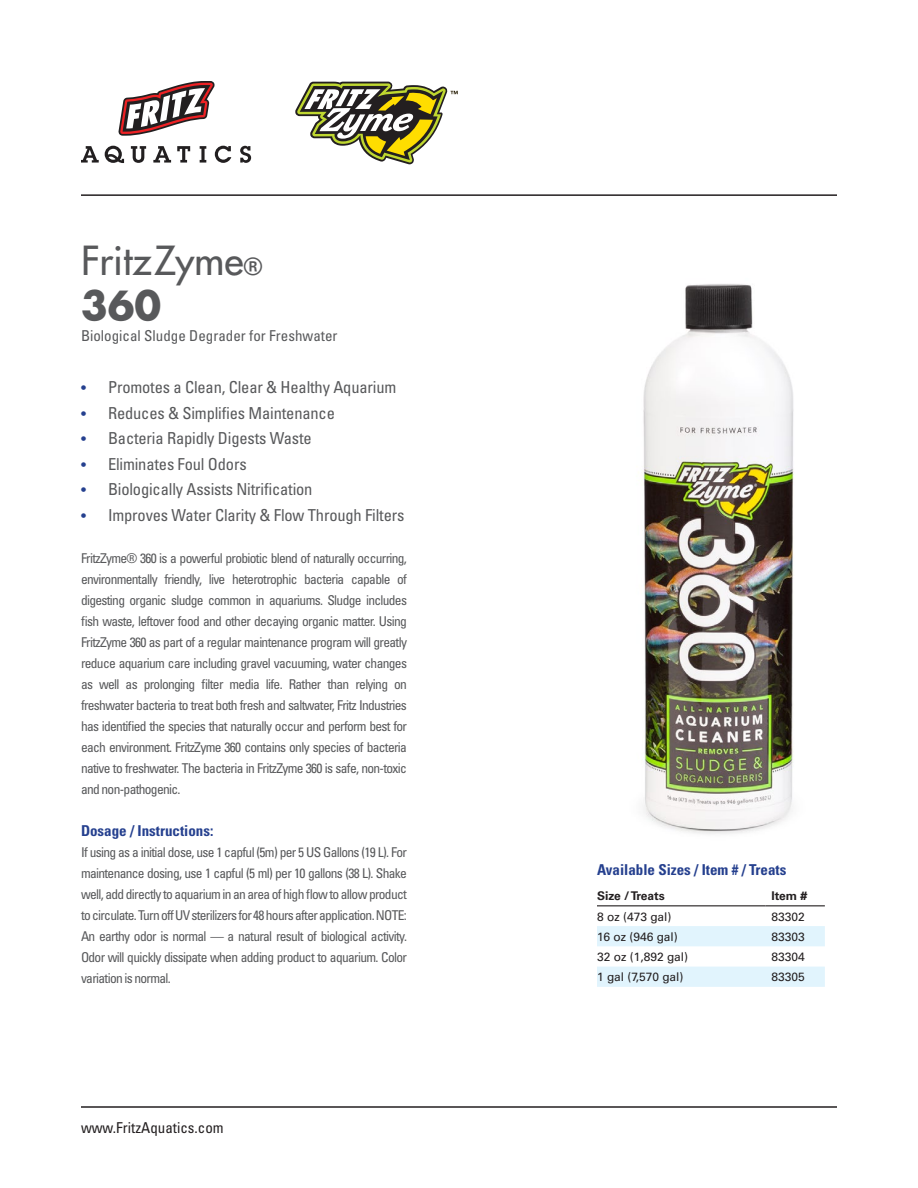
<style>
.page{position:relative;width:918px;height:1188px;background:#fff}
.page>*{position:absolute;margin:0;border:0;box-sizing:border-box;transform-origin:0 0}
.t1{font:39px/45px "Futura";color:#58595b}
.t2{font:condensed 16.5px "Univers";letter-spacing:-.01em;color:#58595b}
.t3{font:700 condensed 15px "Univers";color:#25408f}
.t4{font:condensed 15px "Univers";color:#58595b}
.t5{font:condensed 15px "Univers";color:#231f20}
.t6{font:condensed 13.5px/21px "Univers";letter-spacing:-.05em;color:#58595b;text-align:justify}
.t7{font:12px "Univers";color:#231f20}
.t8{font:700 12px "Univers";color:#231f20}
.s1{font-family:"Univers";font-weight:700;font-size:24px}
.s2{font-weight:700}
.s3{font-size:15px;color:#25408f}
</style>
<div class="page">
<hr style="left:81px;top:1106px;width:756px;height:2px;background:#231f20">
<hr style="left:81px;top:194px;width:756px;height:2px;background:#231f20">
<svg style="left:118px;top:81px;width:97px;height:55px"></svg>
<svg style="left:81px;top:146px;width:18px;height:17px"></svg>
<svg style="left:105px;top:146px;width:19px;height:17px"></svg>
<svg style="left:131px;top:146px;width:15px;height:17px"></svg>
<svg style="left:153px;top:146px;width:18px;height:17px"></svg>
<svg style="left:177px;top:146px;width:13px;height:17px"></svg>
<svg style="left:200px;top:146px;width:6px;height:17px"></svg>
<svg style="left:215px;top:146px;width:16px;height:17px"></svg>
<svg style="left:240px;top:146px;width:11px;height:17px"></svg>
<svg style="left:597px;top:926px;width:228px;height:61px"></svg>
<hr style="left:597px;top:905px;width:168px;height:1px;background:#231f20">
<hr style="left:765px;top:905px;width:60px;height:1px;background:#231f20">
<img style="left:643px;top:284px;width:151px;height:550px">
<svg style="left:295px;top:82px;width:163px;height:82px"></svg>
<h1 class="t1" style="left:81px;top:239px;width:183px">FritzZyme<span class="s1">®<br></span><span class="s2">360</span></h1>
<p class="t4" style="left:81px;top:327px;width:258px">Biological Sludge Degrader for Freshwater</p>
<p class="t2" style="left:81px;top:377px;width:317px"><span class="s3">•</span> Promotes a Clean, Clear &amp; Healthy Aquarium</p>
<p class="t2" style="left:81px;top:403px;width:255px"><span class="s3">•</span> Reduces &amp; Simplifies Maintenance</p>
<p class="t2" style="left:81px;top:428px;width:232px"><span class="s3">•</span> Bacteria Rapidly Digests Waste</p>
<p class="t2" style="left:81px;top:454px;width:167px"><span class="s3">•</span> Eliminates Foul Odors</p>
<p class="t2" style="left:81px;top:479px;width:233px"><span class="s3">•</span> Biologically Assists Nitrification</p>
<p class="t2" style="left:81px;top:505px;width:325px"><span class="s3">•</span> Improves Water Clarity &amp; Flow Through Filters</p>
<p class="t6" style="left:81px;top:547px;width:328px">FritzZyme® 360 is a powerful probiotic blend of naturally occurring, environmentally friendly, live heterotrophic bacteria capable of digesting organic sludge common in aquariums. Sludge includes fish waste, leftover food and other decaying organic matter. Using FritzZyme 360 as part of a regular maintenance program will greatly reduce aquarium care including gravel vacuuming, water changes as well as prolonging filter media life. Rather than relying on freshwater bacteria to treat both fresh and saltwater, Fritz Industries has identified the species that naturally occur and perform best for each environment. FritzZyme 360 contains only species of bacteria native to freshwater. The bacteria in FritzZyme 360 is safe, non-toxic and non-pathogenic.</p>
<p class="t3" style="left:81px;top:821px;width:134px">Dosage / Instructions:</p>
<p class="t6" style="left:81px;top:841px;width:328px">If using as a initial dose, use 1 capful (5m) per 5 US Gallons (19 L). For maintenance dosing, use 1 capful (5 ml) per 10 gallons (38 L). Shake well, add directly to aquarium in an area of high flow to allow product to circulate. Turn off UV sterilizers for 48 hours after application. NOTE:<br>An earthy odor is normal — a natural result of biological activity.<br>Odor will quickly dissipate when adding product to aquarium. Color variation is normal.</p>
<p class="t5" style="left:81px;top:1118px;width:144px">www.FritzAquatics.com</p>
<p class="t3" style="left:597px;top:860px;width:191px">Available Sizes / Item # / Treats</p>
<p class="t8" style="left:597px;top:889px;width:69px">Size / Treats</p>
<p class="t8" style="left:771px;top:889px;width:37px">Item #</p>
<p class="t7" style="left:597px;top:909px;width:76px">8 oz (473 gal)</p>
<p class="t7" style="left:771px;top:909px;width:35px">83302</p>
<p class="t7" style="left:597px;top:929px;width:82px">16 oz (946 gal)</p>
<p class="t7" style="left:771px;top:929px;width:35px">83303</p>
<p class="t7" style="left:597px;top:950px;width:93px">32 oz (1,892 gal)</p>
<p class="t7" style="left:771px;top:950px;width:35px">83304</p>
<p class="t7" style="left:597px;top:970px;width:88px">1 gal (7,570 gal)</p>
<p class="t7" style="left:771px;top:970px;width:35px">83305</p>
</div>
